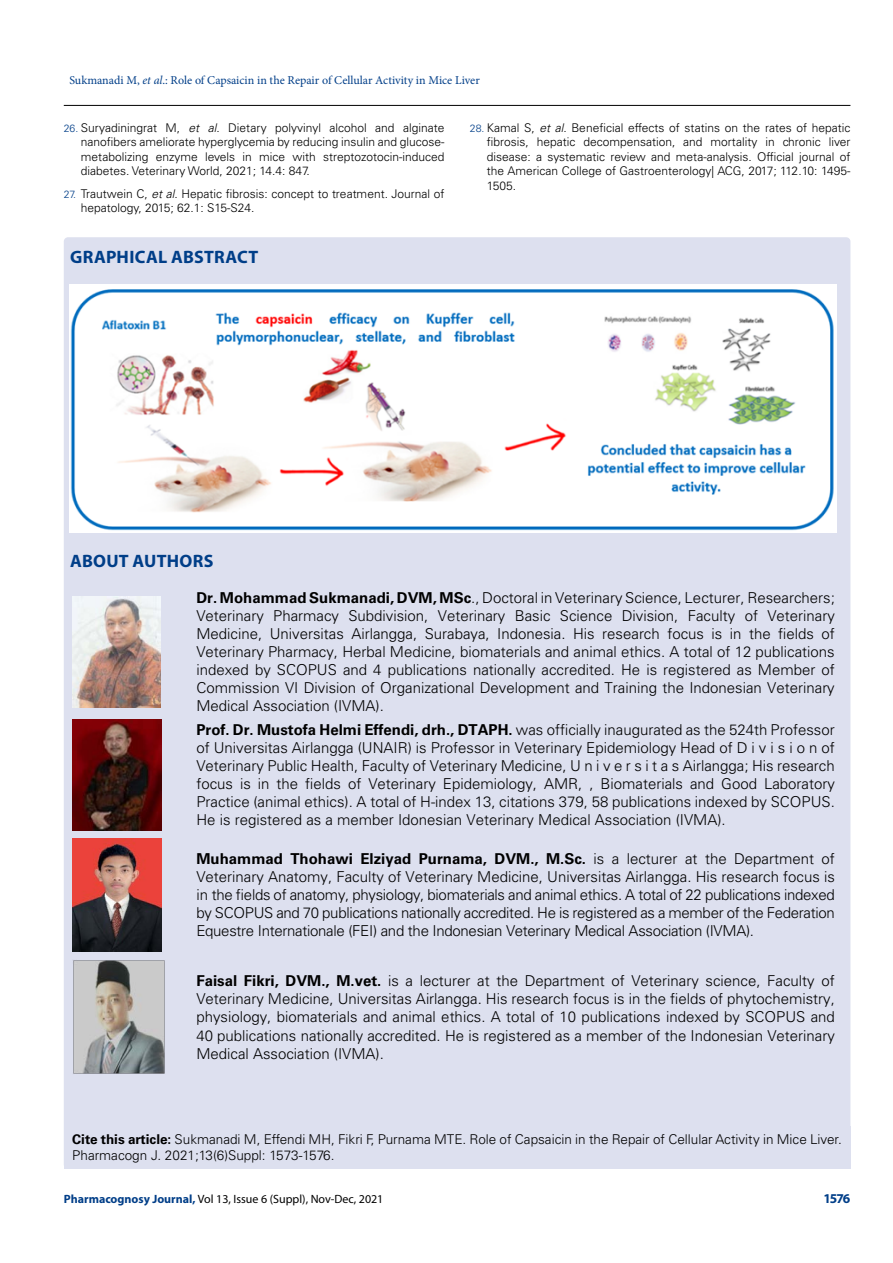
<style>
.page{position:relative;width:893px;height:1263px;background:#fff}
.page>*{position:absolute;margin:0;border:0;box-sizing:border-box;transform-origin:0 0}
.t1{font:700 18px "Myriad Pro";letter-spacing:.015em;color:#003e88}
.t2{font:300 15px/18px "Univers LT Std";color:#000;text-align:justify}
.t3{font:300 13.5px/16.2px "Univers LT Std";color:#000}
.t4{font:700 13.5px "Myriad Pro";color:#003e88}
.t5{font:300 12px/14.4px "Univers LT Std";color:#000;text-align:justify}
.t6{font:12px "Minion Pro";color:#003e88}
.t7{font:12px "Myriad Pro";color:#000}
.s1{font-style:italic}
.s2{font-size:10.5px;color:#003e88}
.s3{font-weight:700}
.s4{font-weight:700;color:#003e88}
</style>
<div class="page">
<hr style="left:64px;top:105px;width:786px;height:1px;background:#000">
<div style="left:64px;top:237px;width:786px;height:932px;background:#dde0ef;border-radius:4px"></div>
<img style="left:70px;top:285px;width:767px;height:247px">
<img style="left:72px;top:596px;width:89px;height:112px">
<img style="left:72px;top:720px;width:90px;height:110px">
<img style="left:72px;top:838px;width:90px;height:113px">
<img style="left:73px;top:960px;width:92px;height:114px">
<p class="t6" style="left:69px;top:72px;width:412px">Sukmanadi M, <span class="s1">et al</span>.: Role of Capsaicin in the Repair of Cellular Activity in Mice Liver</p>
<p class="t5" style="left:81px;top:121px;width:365px;text-indent:-17px"><span class="s2">26.</span> Suryadiningrat M, <span class="s1">et al</span>. Dietary polyvinyl alcohol and alginate nanofibers ameliorate hyperglycemia by reducing insulin and glucose&shy;metabolizing enzyme levels in mice with streptozotocin-induced diabetes. Veterinary World, 2021; 14.4: 847.</p>
<p class="t5" style="left:81px;top:187px;width:365px;text-indent:-17px"><span class="s2">27.</span> Trautwein C, <span class="s1">et al</span>. Hepatic fibrosis: concept to treatment. Journal of hepatology, 2015; 62.1: S15-S24.</p>
<p class="t1" style="left:70px;top:245px;width:190px">GRAPHICAL ABSTRACT</p>
<p class="t5" style="left:487px;top:121px;width:365px;text-indent:-17px"><span class="s2">28.</span> Kamal S, <span class="s1">et al</span>. Beneficial effects of statins on the rates of hepatic fibrosis, hepatic decompensation, and mortality in chronic liver disease: a systematic review and meta-analysis. Official journal of the American College of Gastroenterology| ACG, 2017; 112.10: 1495- 1505.</p>
<p class="t1" style="left:70px;top:549px;width:145px">ABOUT AUTHORS</p>
<p class="t2" style="left:196px;top:589px;width:640px"><span class="s3">Dr. Mohammad Sukmanadi, DVM, MSc</span>., Doctoral in Veterinary Science, Lecturer, Researchers; Veterinary Pharmacy Subdivision, Veterinary Basic Science Division, Faculty of Veterinary Medicine, Universitas Airlangga, Surabaya, Indonesia. His research focus is in the fields of Veterinary Pharmacy, Herbal Medicine, biomaterials and animal ethics. A total of 12 publications indexed by SCOPUS and 4 publications nationally accredited. He is registered as Member of Commission VI Division of Organizational Development and Training the Indonesian Veterinary Medical Association (IVMA).</p>
<p class="t2" style="left:196px;top:721px;width:640px"><span class="s3">Prof. Dr. Mustofa Helmi Effendi, drh., DTAPH.</span> was officially inaugurated as the 524th Professor of Universitas Airlangga (UNAIR) is Professor in Veterinary Epidemiology Head of D i v i s i o n of Veterinary Public Health, Faculty of Veterinary Medicine, U n i v e r s i t a s Airlangga; His research focus is in the fields of Veterinary Epidemiology, AMR, , Biomaterials and Good Laboratory Practice (animal ethics). A total of H-index 13, citations 379, 58 publications indexed by SCOPUS.<br>He is registered as a member Idonesian Veterinary Medical Association (IVMA).</p>
<p class="t2" style="left:196px;top:850px;width:640px"><span class="s3">Muhammad Thohawi Elziyad Purnama, DVM., M.Sc.</span> is a lecturer at the Department of Veterinary Anatomy, Faculty of Veterinary Medicine, Universitas Airlangga. His research focus is in the fields of anatomy, physiology, biomaterials and animal ethics. A total of 22 publications indexed by SCOPUS and 70 publications nationally accredited. He is registered as a member of the Federation Equestre Internationale (FEI) and the Indonesian Veterinary Medical Association (IVMA).</p>
<p class="t2" style="left:196px;top:972px;width:640px"><span class="s3">Faisal Fikri, DVM., M.vet.</span> is a lecturer at the Department of Veterinary science, Faculty of Veterinary Medicine, Universitas Airlangga. His research focus is in the fields of phytochemistry, physiology, biomaterials and animal ethics. A total of 10 publications indexed by SCOPUS and 40 publications nationally accredited. He is registered as a member of the Indonesian Veterinary Medical Association (IVMA).</p>
<p class="t3" style="left:72px;top:1131px;width:771px"><span class="s3">Cite this article:</span> Sukmanadi M, Effendi MH, Fikri F, Purnama MTE. Role of Capsaicin in the Repair of Cellular Activity in Mice Liver.<br>Pharmacogn J. 2021;13(6)Suppl: 1573-1576.</p>
<p class="t7" style="left:64px;top:1191px;width:321px"><span class="s4">Pharmacognosy Journal,</span> Vol 13, Issue 6 (Suppl), Nov-Dec, 2021</p>
<p class="t4" style="left:823px;top:1189px;width:29px">1576</p>
</div>
